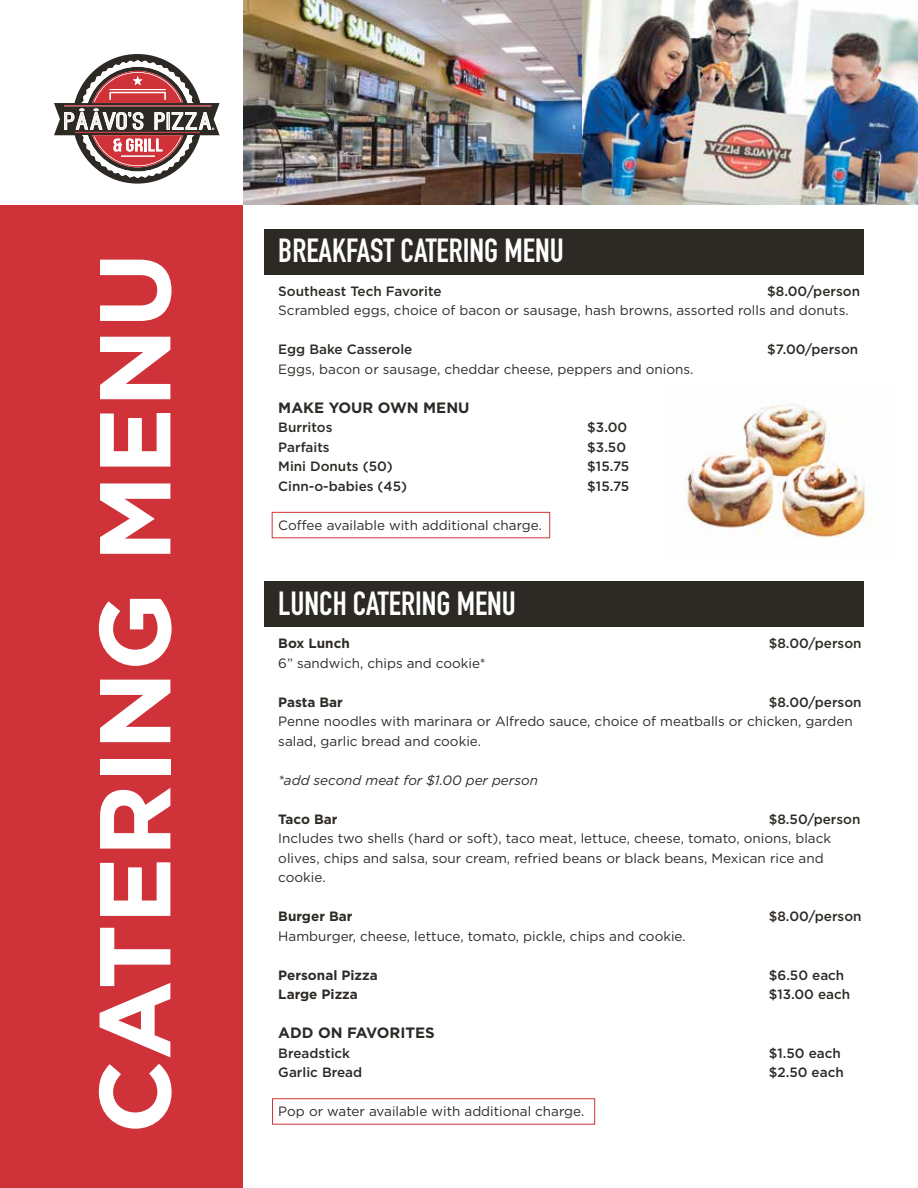
<style>
.page{position:relative;width:918px;height:1188px;background:#fff}
.page>*{position:absolute;margin:0;border:0;box-sizing:border-box;transform-origin:0 0}
.t1{font:700 100.5px "Gotham";color:#fff}
.t2{font:700 33px "DIN Condensed";color:#fff}
.t3{font:700 15px "Gotham";color:#2d2a26}
.t4{font:13.5px/19.5px "Gotham";color:#2d2a26}
.t5{font:500 13.5px "Gotham";color:#2d2a26}
.t6{font:700 13.5px "Gotham";color:#2d2a26}
.t7{font:italic 13.5px "Gotham";color:#2d2a26}
</style>
<div class="page">
<div style="left:0;top:204px;width:243px;height:984px;background:#cf3339"></div>
<svg style="left:54px;top:54px;width:166px;height:130px"></svg>
<hr style="left:121px;top:156px;width:34px;height:1px;background:#fff">
<div style="left:265px;top:229px;width:599px;height:45px;background:#2d2a26"></div>
<img style="left:243px;top:0;width:675px;height:204px">
<img style="left:684px;top:404px;width:190px;height:134px">
<div style="left:265px;top:581px;width:599px;height:45px;background:#2d2a26"></div>
<div style="left:272px;top:512px;width:278px;height:26px;border:1px solid #cf3339"></div>
<div style="left:272px;top:1098px;width:323px;height:27px;border:1px solid #cf3339"></div>
<h1 class="t1" style="left:68px;top:1134px;width:883px;rotate:-90deg">CATERING MENU</h1>
<h2 class="t2" style="left:278px;top:228px;width:287px">BREAKFAST CATERING MENU</h2>
<p class="t5" style="left:278px;top:282px;width:165px">Southeast Tech Favorite</p>
<p class="t5" style="left:767px;top:282px;width:94px">$8.00/person</p>
<p class="t4" style="left:278px;top:300px;width:572px">Scrambled eggs, choice of bacon or sausage, hash browns, assorted rolls and donuts.</p>
<p class="t5" style="left:278px;top:341px;width:136px">Egg Bake Casserole</p>
<p class="t5" style="left:767px;top:341px;width:92px">$7.00/person</p>
<p class="t4" style="left:278px;top:359px;width:417px">Eggs, bacon or sausage, cheddar cheese, peppers and onions.</p>
<p class="t3" style="left:278px;top:397px;width:193px">MAKE YOUR OWN MENU</p>
<p class="t5" style="left:278px;top:419px;width:56px">Burritos</p>
<p class="t5" style="left:587px;top:419px;width:41px">$3.00</p>
<p class="t5" style="left:278px;top:438px;width:53px">Parfaits</p>
<p class="t5" style="left:587px;top:438px;width:40px">$3.50</p>
<p class="t5" style="left:278px;top:458px;width:116px">Mini Donuts (50)</p>
<p class="t5" style="left:587px;top:458px;width:44px">$15.75</p>
<p class="t5" style="left:278px;top:477px;width:130px">Cinn-o-babies (45)</p>
<p class="t5" style="left:587px;top:477px;width:44px">$15.75</p>
<p class="t4" style="left:278px;top:515px;width:265px">Coffee available with additional charge.</p>
<h2 class="t2" style="left:278px;top:581px;width:239px">LUNCH CATERING MENU</h2>
<p class="t6" style="left:278px;top:634px;width:73px">Box Lunch</p>
<p class="t5" style="left:769px;top:634px;width:94px">$8.00/person</p>
<p class="t4" style="left:278px;top:653px;width:209px">6” sandwich, chips and cookie*</p>
<p class="t6" style="left:278px;top:693px;width:66px">Pasta Bar</p>
<p class="t5" style="left:769px;top:693px;width:94px">$8.00/person</p>
<p class="t4" style="left:278px;top:711px;width:576px">Penne noodles with marinara or Alfredo sauce, choice of meatballs or chicken, garden salad, garlic bread and cookie.</p>
<p class="t7" style="left:278px;top:771px;width:261px">*add second meat for $1.00 per person</p>
<p class="t6" style="left:278px;top:810px;width:61px">Taco Bar</p>
<p class="t5" style="left:769px;top:810px;width:93px">$8.50/person</p>
<p class="t4" style="left:278px;top:828px;width:554px">Includes two shells (hard or soft), taco meat, lettuce, cheese, tomato, onions, black olives, chips and salsa, sour cream, refried beans or black beans, Mexican rice and cookie.</p>
<p class="t6" style="left:278px;top:907px;width:76px">Burger Bar</p>
<p class="t5" style="left:769px;top:907px;width:94px">$8.00/person</p>
<p class="t4" style="left:278px;top:926px;width:409px">Hamburger, cheese, lettuce, tomato, pickle, chips and cookie.</p>
<p class="t6" style="left:278px;top:966px;width:101px">Personal Pizza</p>
<p class="t5" style="left:769px;top:966px;width:77px">$6.50 each</p>
<p class="t6" style="left:278px;top:985px;width:81px">Large Pizza</p>
<p class="t5" style="left:769px;top:985px;width:83px">$13.00 each</p>
<p class="t3" style="left:278px;top:1023px;width:158px">ADD ON FAVORITES</p>
<p class="t5" style="left:278px;top:1044px;width:73px">Breadstick</p>
<p class="t5" style="left:769px;top:1044px;width:74px">$1.50 each</p>
<p class="t5" style="left:278px;top:1063px;width:85px">Garlic Bread</p>
<p class="t5" style="left:769px;top:1063px;width:76px">$2.50 each</p>
<p class="t4" style="left:278px;top:1101px;width:308px">Pop or water available with additional charge.</p>
</div>
